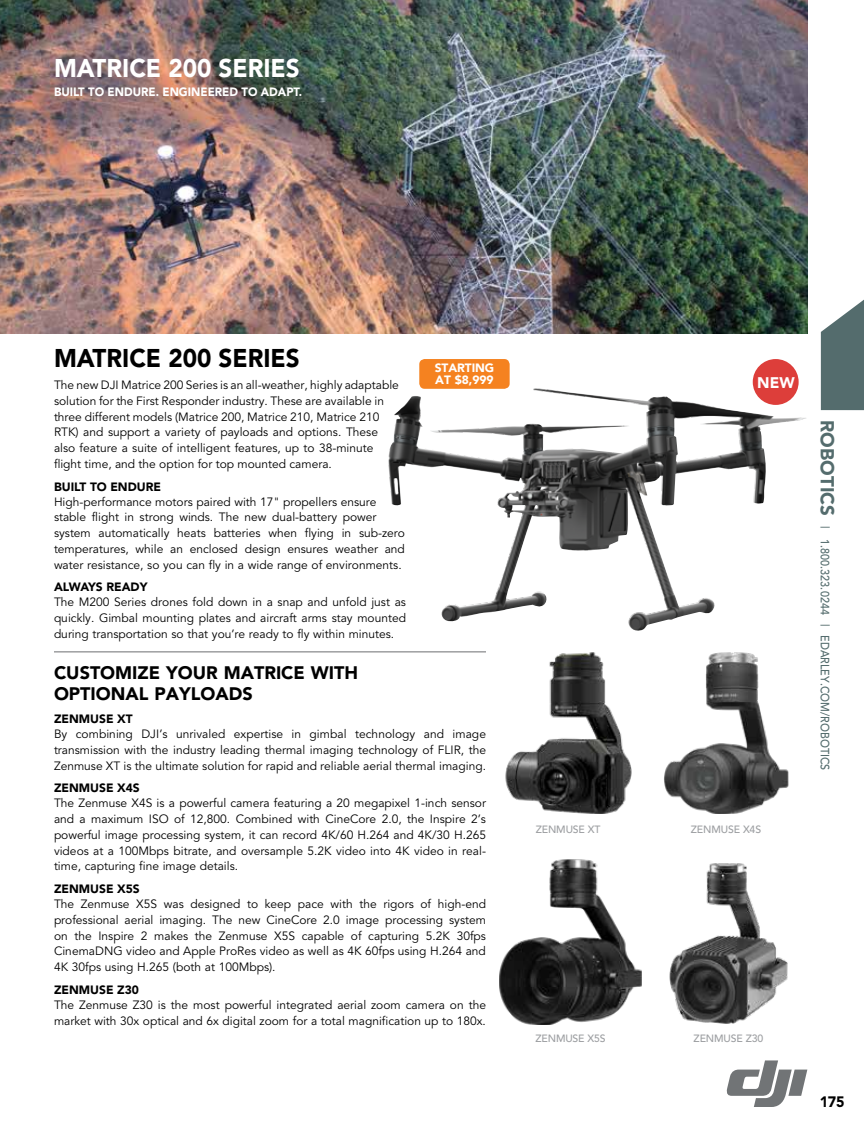
<style>
.page{position:relative;width:864px;height:1134px;background:#fff}
.page>*{position:absolute;margin:0;border:0;box-sizing:border-box;transform-origin:0 0}
.t1{font:900 25.5px "Avenir";color:#fff;scale:.95 1}
.t2{font:900 25.5px "Avenir";color:#000;scale:.95 1}
.t3{font:900 18px/21px "Avenir";color:#000}
.t4{font:900 15.3px "Avenir";color:#fff}
.t5{font:900 15px "Avenir";color:#000;scale:.95 1}
.t6{font:12px/15.8px "Avenir";color:#000;text-align:justify}
.t7{font:900 12px "Avenir";color:#000}
.t8{font:500 12px "Avenir";color:#546c6d;scale:.9 1}
.t9{font:900 12px "Avenir";color:#fff;scale:.95 1}
.t10{font:900 12px/12px "Avenir";color:#fff}
.t11{font:500 10.5px "Avenir";letter-spacing:-.015em;color:#9d9fa2}
.s1{font-weight:900;font-size:18.75px}
</style>
<div class="page">
<svg style="left:821px;top:299px;width:43px;height:111px;background:#6d8283"></svg>
<img style="left:0;top:0;width:807px;height:334px">
<img style="left:388px;top:389px;width:261px;height:233px">
<img style="left:505px;top:652px;width:126px;height:162px">
<img style="left:670px;top:863px;width:117px;height:160px">
<img style="left:664px;top:652px;width:124px;height:162px">
<img style="left:500px;top:859px;width:142px;height:166px">
<svg style="left:726px;top:1060px;width:81px;height:47px"></svg>
<div style="left:753px;top:359px;width:46px;height:46px;background:#dd3e3a;border-radius:50%"></div>
<hr style="left:54px;top:652px;width:432px;height:1px;background:#6d6e71">
<div style="left:419px;top:359px;width:91px;height:30px;background:#f58220;border-radius:5px"></div>
<h1 class="t1" style="left:54px;top:52px;width:260px">MATRICE 200 SERIES</h1>
<p class="t9" style="left:54px;top:85px;width:263px">BUILT TO ENDURE. ENGINEERED TO ADAPT.</p>
<h1 class="t2" style="left:54px;top:342px;width:260px">MATRICE 200 SERIES</h1>
<p class="t6" style="left:54px;top:378px;width:346px;text-align:left">The new DJI Matrice 200 Series is an all-weather, highly adaptable solution for the First Responder industry. These are available in three different models (Matrice 200, Matrice 210, Matrice 210<br>RTK) and support a variety of payloads and options. These also feature a suite of intelligent features, up to 38-minute flight time, and the option for top mounted camera.</p>
<p class="t7" style="left:54px;top:479px;width:109px">BUILT TO ENDURE</p>
<p class="t6" style="left:54px;top:494px;width:353px;text-align:left">High-performance motors paired with 17" propellers ensure stable flight in strong winds. The new dual-battery power system automatically heats batteries when flying in sub-zero temperatures, while an enclosed design ensures weather and water resistance, so you can fly in a wide range of environments.</p>
<p class="t6" style="left:54px;top:595px;width:354px">The M200 Series drones fold down in a snap and unfold just as quickly. Gimbal mounting plates and aircraft arms stay mounted during transportation so that you’re ready to fly within minutes.</p>
<p class="t7" style="left:54px;top:580px;width:95px">ALWAYS READY</p>
<h2 class="t3" style="left:54px;top:663px;width:306px">CUSTOMIZE YOUR MATRICE WITH<br>OPTIONAL PAYLOADS</h2>
<p class="t7" style="left:54px;top:712px;width:80px">ZENMUSE XT</p>
<p class="t10" style="left:435px;top:362px;width:61px">STARTING<br>AT $8,999</p>
<p class="t6" style="left:54px;top:727px;width:434px">By combining DJI’s unrivaled expertise in gimbal technology and image transmission with the industry leading thermal imaging technology of FLIR, the Zenmuse XT is the ultimate solution for rapid and reliable aerial thermal imaging.</p>
<p class="t7" style="left:54px;top:781px;width:87px">ZENMUSE X4S</p>
<p class="t6" style="left:54px;top:796px;width:434px">The Zenmuse X4S is a powerful camera featuring a 20 megapixel 1-inch sensor and a maximum ISO of 12,800. Combined with CineCore 2.0, the Inspire 2’s powerful image processing system, it can record 4K/60 H.264 and 4K/30 H.265 videos at a 100Mbps bitrate, and oversample 5.2K video into 4K video in real&shy;time, capturing fine image details.</p>
<p class="t7" style="left:54px;top:882px;width:87px">ZENMUSE X5S</p>
<p class="t6" style="left:54px;top:896px;width:434px">The Zenmuse X5S was designed to keep pace with the rigors of high-end professional aerial imaging. The new CineCore 2.0 image processing system on the Inspire 2 makes the Zenmuse X5S capable of capturing 5.2K 30fps CinemaDNG video and Apple ProRes video as well as 4K 60fps using H.264 and 4K 30fps using H.265 (both at 100Mbps).</p>
<p class="t7" style="left:54px;top:982px;width:86px">ZENMUSE Z30</p>
<p class="t6" style="left:54px;top:997px;width:434px">The Zenmuse Z30 is the most powerful integrated aerial zoom camera on the market with 30x optical and 6x digital zoom for a total magnification up to 180x.</p>
<p class="t11" style="left:536px;top:823px;width:66px">ZENMUSE XT</p>
<p class="t11" style="left:535px;top:1033px;width:72px">ZENMUSE X5S</p>
<p class="t4" style="left:757px;top:373px;width:39px">NEW</p>
<p class="t11" style="left:691px;top:823px;width:72px">ZENMUSE X4S</p>
<p class="t8" style="left:832px;top:420px;width:390px;rotate:90deg"><span class="s1">ROBOTICS</span> | 1.800.323.0244 | EDARLEY.COM/ROBOTICS</p>
<p class="t11" style="left:694px;top:1033px;width:71px">ZENMUSE Z30</p>
<p class="t5" style="left:820px;top:1093px;width:28px">175</p>
</div>
